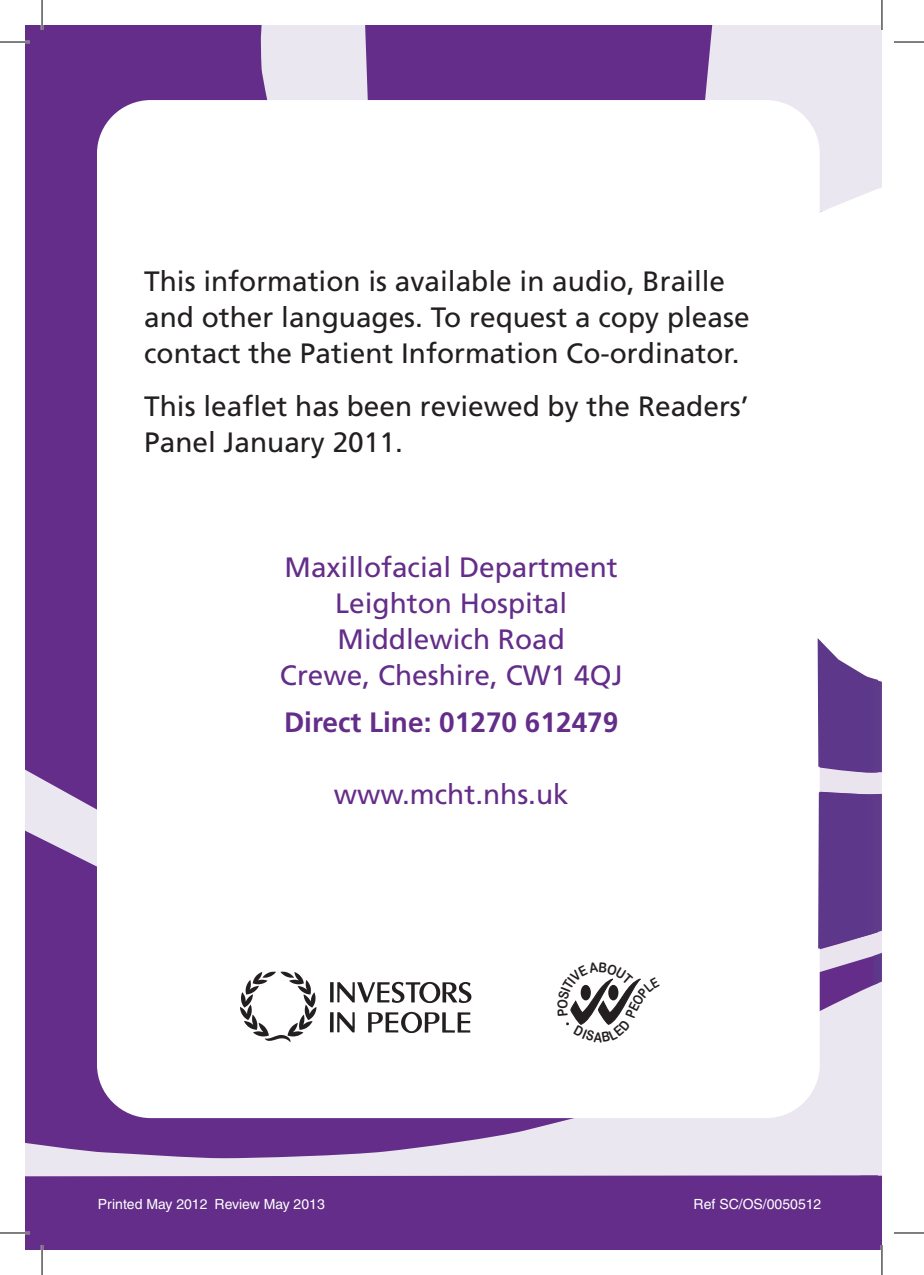
<style>
.page{position:relative;width:924px;height:1275px;background:#fff}
.page>*{position:absolute;margin:0;border:0;box-sizing:border-box;transform-origin:0 0}
.t1{font:28px/36px "Frutiger";color:#231f20}
.t2{font:28px "Frutiger";color:#642d89}
.t3{font:700 28px "Frutiger";color:#642d89}
.t4{font:14px "Helvetica";color:#fff}
</style>
<div class="page">
<div style="left:25px;top:25px;width:851px;height:1225px;background:#642d89"></div>
<div style="left:261px;top:25px;width:106px;height:75px;background:#ebe7f1"></div>
<svg style="left:25px;top:769px;width:72px;height:98px"></svg>
<svg style="left:25px;top:1072px;width:679px;height:104px;fill:#ebe7f1"></svg>
<div style="left:97px;top:100px;width:722px;height:1018px;background:#fff;border-radius:54px"></div>
<svg style="left:704px;top:25px;width:177px;height:1225px"></svg>
<img style="left:240px;top:971px;width:232px;height:72px">
<hr style="left:0;top:41px;width:30px;height:2px;background:#fff">
<hr style="left:0;top:1231px;width:30px;height:3px;background:#fff">
<hr style="left:41px;top:0;width:2px;height:30px;background:#fff">
<hr style="left:41px;top:1245px;width:2px;height:30px;background:#fff">
<hr style="left:880px;top:0;width:2px;height:30px;background:#fff">
<hr style="left:880px;top:1245px;width:2px;height:30px;background:#fff">
<hr style="left:0;top:42px;width:30px;height:1px;background:#000">
<hr style="left:893px;top:42px;width:30px;height:1px;background:#000">
<hr style="left:0;top:1232px;width:30px;height:1px;background:#000">
<hr style="left:893px;top:1232px;width:30px;height:1px;background:#000">
<hr style="left:42px;top:0;width:1px;height:30px;background:#000">
<hr style="left:42px;top:1245px;width:1px;height:30px;background:#000">
<hr style="left:881px;top:0;width:1px;height:30px;background:#000">
<hr style="left:881px;top:1245px;width:1px;height:30px;background:#000">
<svg style="left:566px;top:978px;width:75px;height:48px"></svg>
<p class="t1" style="left:144px;top:263px;width:606px">This information is available in audio, Braille and other languages. To request a copy please contact the Patient Information Co-ordinator.</p>
<p class="t1" style="left:144px;top:388px;width:605px">This leaflet has been reviewed by the Readers’<br>Panel January 2011.</p>
<p class="t2" style="left:284px;top:550px;width:334px">Maxillofacial Department</p>
<p class="t2" style="left:335px;top:586px;width:233px">Leighton Hospital</p>
<p class="t2" style="left:337px;top:622px;width:229px">Middlewich Road</p>
<p class="t2" style="left:280px;top:658px;width:344px">Crewe, Cheshire, CW1 4QJ</p>
<p class="t3" style="left:284px;top:706px;width:336px">Direct Line: 01270 612479</p>
<p class="t2" style="left:333px;top:778px;width:236px">www.mcht.nhs.uk</p>
<p class="t4" style="left:98px;top:1196px;width:228px">Printed May 2012 Review May 2013</p>
<p class="t4" style="left:693px;top:1196px;width:129px">Ref SC/OS/0050512</p>
</div>
